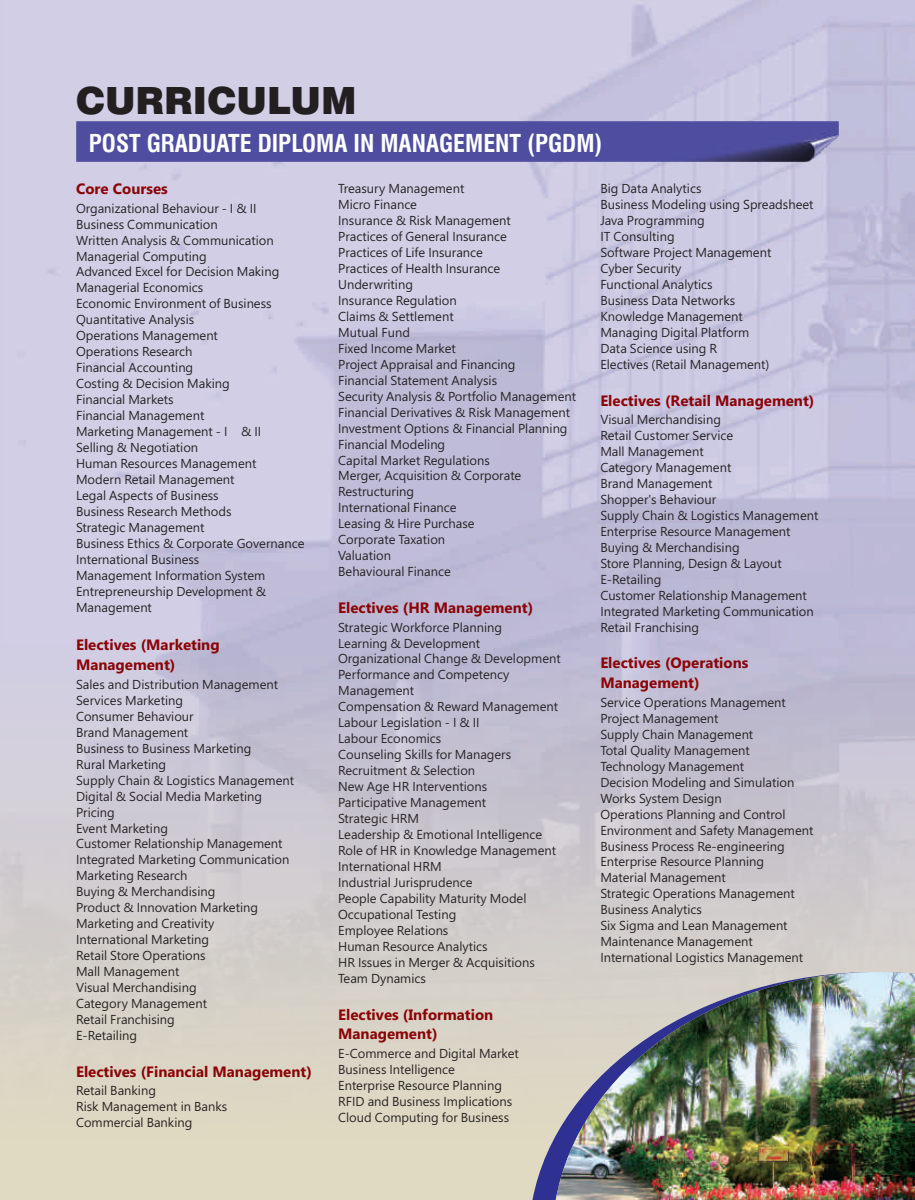
<style>
.page{position:relative;width:915px;height:1200px;background:#fff}
.page>*{position:absolute;margin:0;border:0;box-sizing:border-box;transform-origin:0 0}
.t1{font:900 37.5px "Swiss 721 BT";color:#231f20}
.t2{font:700 condensed 24px "Swiss 721 BT";color:#fff}
.t3{font:700 15px/19.6px "Microsoft New Tai Lue";color:#8b0205}
.t4{font:12px/15.9px "Microsoft Jheng Hei";color:#231f20}
</style>
<div class="page">
<img style="left:0;top:0;width:914px;height:1199px">
<img style="left:76px;top:122px;width:762px;height:40px">
<svg style="left:532px;top:971px;width:23px;height:228px;background:#c0bcbd"></svg>
<img style="left:555px;top:971px;width:359px;height:228px">
<h1 class="t1" style="left:76px;top:85px;width:282px">CURRICULUM</h1>
<h2 class="t2" style="left:89px;top:133px;width:515px">POST GRADUATE DIPLOMA IN MANAGEMENT (PGDM)</h2>
<p class="t3" style="left:76px;top:180px;width:93px">Core Courses</p>
<p class="t4" style="left:600px;top:180px;width:215px">Big Data Analytics<br>Business Modeling using Spreadsheet<br>Java Programming<br>IT Consulting<br>Software Project Management<br>Cyber Security<br>Functional Analytics<br>Business Data Networks<br>Knowledge Management<br>Managing Digital Platform<br>Data Science using R<br>Electives (Retail Management)</p>
<p class="t4" style="left:338px;top:180px;width:239px">Treasury Management<br>Micro Finance<br>Insurance &amp; Risk Management<br>Practices of General Insurance<br>Practices of Life Insurance<br>Practices of Health Insurance<br>Underwriting<br>Insurance Regulation<br>Claims &amp; Settlement<br>Mutual Fund<br>Fixed Income Market<br>Project Appraisal and Financing<br>Financial Statement Analysis<br>Security Analysis &amp; Portfolio Management<br>Financial Derivatives &amp; Risk Management<br>Investment Options &amp; Financial Planning<br>Financial Modeling<br>Capital Market Regulations<br>Merger, Acquisition &amp; Corporate<br>Restructuring<br>International Finance<br>Leasing &amp; Hire Purchase<br>Corporate Taxation<br>Valuation<br>Behavioural Finance</p>
<p class="t4" style="left:76px;top:200px;width:230px">Organizational Behaviour - I &amp; II<br>Business Communication<br>Written Analysis &amp; Communication<br>Managerial Computing<br>Advanced Excel for Decision Making<br>Managerial Economics<br>Economic Environment of Business<br>Quantitative Analysis<br>Operations Management<br>Operations Research<br>Financial Accounting<br>Costing &amp; Decision Making<br>Financial Markets<br>Financial Management<br>Marketing Management - I &amp; II<br>Selling &amp; Negotiation<br>Human Resources Management<br>Modern Retail Management<br>Legal Aspects of Business<br>Business Research Methods<br>Strategic Management<br>Business Ethics &amp; Corporate Governance<br>International Business<br>Management Information System<br>Entrepreneurship Development &amp;<br>Management</p>
<p class="t3" style="left:600px;top:392px;width:215px">Electives (Retail Management)</p>
<p class="t4" style="left:600px;top:411px;width:219px">Visual Merchandising<br>Retail Customer Service<br>Mall Management<br>Category Management<br>Brand Management<br>Shopper's Behaviour<br>Supply Chain &amp; Logistics Management<br>Enterprise Resource Management<br>Buying &amp; Merchandising<br>Store Planning, Design &amp; Layout<br>E-Retailing<br>Customer Relationship Management<br>Integrated Marketing Communication<br>Retail Franchising</p>
<p class="t3" style="left:338px;top:599px;width:196px">Electives (HR Management)</p>
<p class="t4" style="left:338px;top:618px;width:224px">Strategic Workforce Planning<br>Learning &amp; Development<br>Organizational Change &amp; Development<br>Performance and Competency<br>Management<br>Compensation &amp; Reward Management<br>Labour Legislation - I &amp; II<br>Labour Economics<br>Counseling Skills for Managers<br>Recruitment &amp; Selection<br>New Age HR Interventions<br>Participative Management<br>Strategic HRM<br>Leadership &amp; Emotional Intelligence<br>Role of HR in Knowledge Management<br>International HRM<br>Industrial Jurisprudence<br>People Capability Maturity Model<br>Occupational Testing<br>Employee Relations<br>Human Resource Analytics<br>HR Issues in Merger &amp; Acquisitions<br>Team Dynamics</p>
<p class="t3" style="left:76px;top:636px;width:145px">Electives (Marketing<br>Management)</p>
<p class="t3" style="left:600px;top:654px;width:149px">Electives (Operations<br>Management)</p>
<p class="t4" style="left:76px;top:676px;width:219px">Sales and Distribution Management<br>Services Marketing<br>Consumer Behaviour<br>Brand Management<br>Business to Business Marketing<br>Rural Marketing<br>Supply Chain &amp; Logistics Management<br>Digital &amp; Social Media Marketing<br>Pricing<br>Event Marketing<br>Customer Relationship Management<br>Integrated Marketing Communication<br>Marketing Research<br>Buying &amp; Merchandising<br>Product &amp; Innovation Marketing<br>Marketing and Creativity<br>International Marketing<br>Retail Store Operations<br>Mall Management<br>Visual Merchandising<br>Category Management<br>Retail Franchising<br>E-Retailing</p>
<p class="t4" style="left:600px;top:694px;width:214px">Service Operations Management<br>Project Management<br>Supply Chain Management<br>Total Quality Management<br>Technology Management<br>Decision Modeling and Simulation<br>Works System Design<br>Operations Planning and Control<br>Environment and Safety Management<br>Business Process Re-engineering<br>Enterprise Resource Planning<br>Material Management<br>Strategic Operations Management<br>Business Analytics<br>Six Sigma and Lean Management<br>Maintenance Management<br>International Logistics Management</p>
<p class="t3" style="left:338px;top:1005px;width:157px">Electives (Information<br>Management)</p>
<p class="t3" style="left:76px;top:1062px;width:237px">Electives (Financial Management)</p>
<p class="t4" style="left:76px;top:1082px;width:153px">Retail Banking<br>Risk Management in Banks<br>Commercial Banking</p>
<p class="t4" style="left:338px;top:1044px;width:182px">E-Commerce and Digital Market<br>Business Intelligence<br>Enterprise Resource Planning<br>RFID and Business Implications<br>Cloud Computing for Business</p>
</div>
